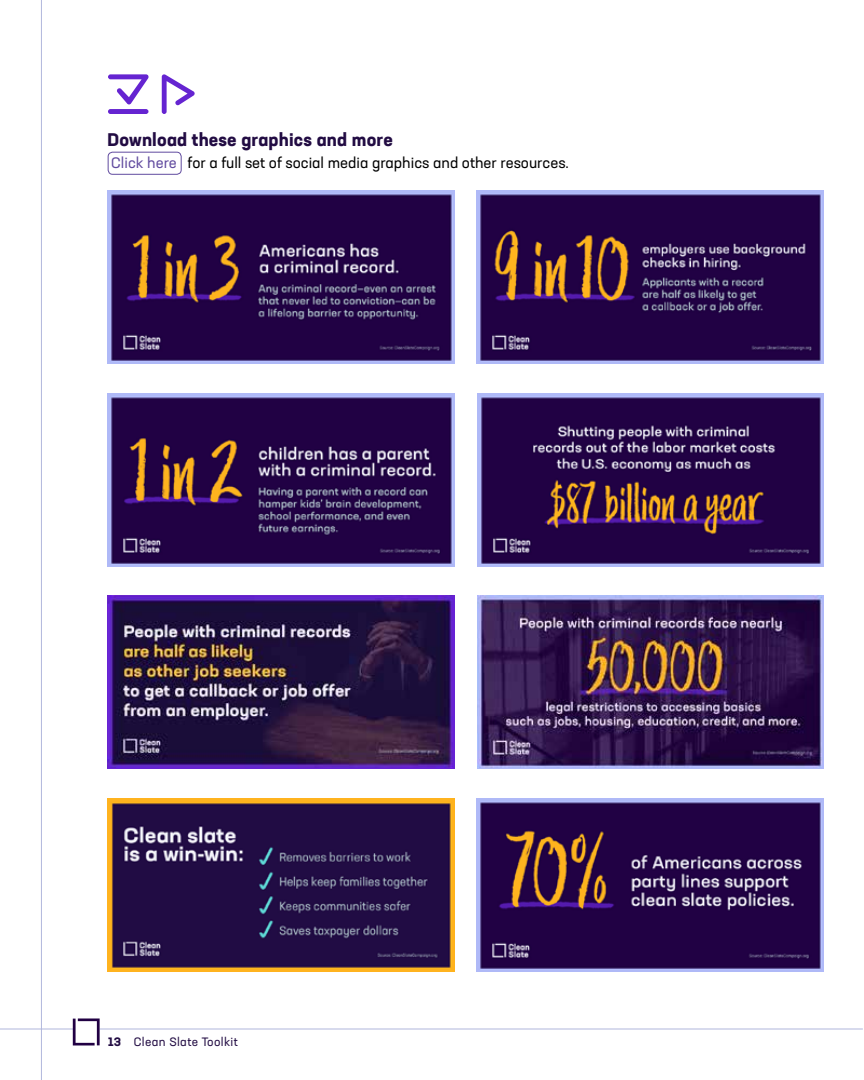
<style>
.page{position:relative;width:864px;height:1080px;background:#fff}
.page>*{position:absolute;margin:0;border:0;box-sizing:border-box;transform-origin:0 0}
.t1{font:700 18px "Neusa Next Std";letter-spacing:.01em;color:#220c43}
.t2{font:15px "Neusa Next Std";color:#000}
.t3{font:12px "Neusa Next Std";letter-spacing:.03em;color:#220c43}
.s1{color:#614b9f}
.s2{font-weight:700}
</style>
<div class="page">
<hr style="left:100px;top:1029px;width:763px;height:1px;background:#b1b7dc">
<hr style="left:0;top:1029px;width:74px;height:1px;background:#b1b7dc">
<svg style="left:73px;top:1018px;width:27px;height:27px"></svg>
<img style="left:108px;top:190px;width:346px;height:174px">
<img style="left:476px;top:190px;width:347px;height:174px">
<img style="left:108px;top:393px;width:346px;height:173px">
<img style="left:477px;top:393px;width:347px;height:173px">
<img style="left:108px;top:798px;width:346px;height:173px">
<img style="left:477px;top:798px;width:347px;height:173px">
<img style="left:477px;top:596px;width:347px;height:173px">
<img style="left:108px;top:596px;width:346px;height:173px">
<hr style="left:41px;top:0;width:1px;height:1080px;background:#b1b7dc">
<div style="left:108px;top:152px;width:74px;height:23px;border:1px solid #614b9f;border-radius:4px"></div>
<svg style="left:108px;top:74px;width:40px;height:31px"></svg>
<div style="left:108px;top:109px;width:40px;height:5px;background:#6524d1;border-radius:2px"></div>
<svg style="left:162px;top:74px;width:33px;height:40px"></svg>
<p class="t1" style="left:108px;top:127px;width:287px">Download these graphics and more</p>
<p class="t2" style="left:111px;top:153px;width:459px"><span class="s1">Click here</span> for a full set of social media graphics and other resources.</p>
<p class="t3" style="left:108px;top:1034px;width:131px"><span class="s2">13</span> Clean Slate Toolkit</p>
</div>
